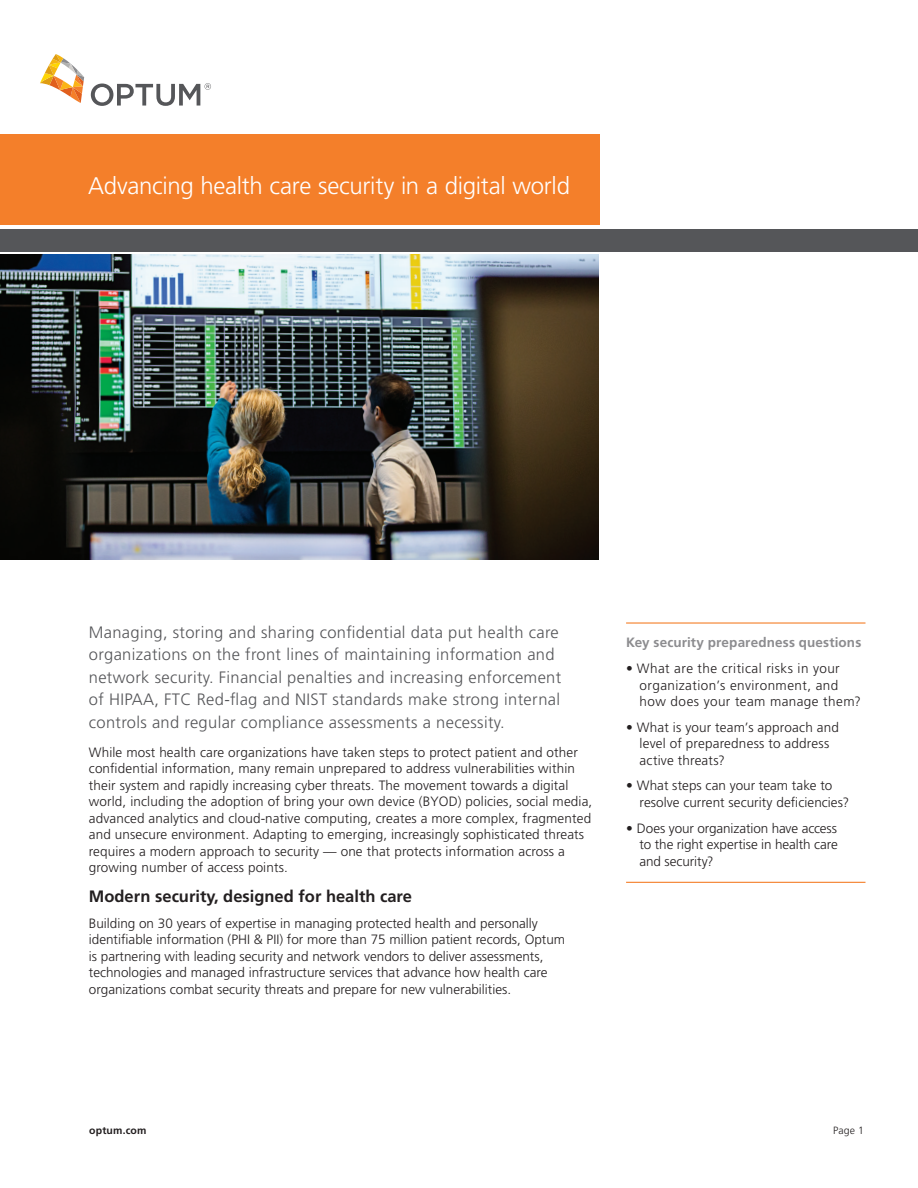
<style>
.page{position:relative;width:918px;height:1188px;background:#fff}
.page>*{position:absolute;margin:0;border:0;box-sizing:border-box;transform-origin:0 0}
.Product_Sheet_Title{font:300 24px "Frutiger LT Std";letter-spacing:-.015em;color:#fff}
.Lead_In_Copy{font:300 16.5px/22.5px "Frutiger LT Std";letter-spacing:.02em;color:#555659}
.First_Level_Heading{font:700 16.5px "Frutiger LT Std";color:#231f20}
.Body_Copy{font:300 13.5px/16.5px "Frutiger LT Std";letter-spacing:.01em;color:#231f20}
.SideBar____Orange_Li{font:300 13.5px/16.5px "Frutiger LT Std";letter-spacing:.01em;color:#231f20}
.SideBar____Orange_Li-2{font:300 13.5px/16.5px "Frutiger LT Std";letter-spacing:.03em;color:#231f20}
.SideBar____Orange_Li-3{font:700 13.5px "Frutiger LT Std";letter-spacing:.01em;color:#8c8c8f}
.t1{font:700 10.5px "Frutiger LT Std";letter-spacing:.02em;color:#231f20}
.Sign-off_footer{font:300 10.5px "Frutiger LT Std";color:#231f20}
</style>
<div class="page">
<div style="left:0;top:134px;width:599px;height:91px;background:#f47f2a"></div>
<img style="left:0;top:254px;width:599px;height:305px">
<div style="left:0;top:229px;width:918px;height:22px;background:#555659"></div>
<hr style="left:626px;top:622px;width:240px;height:2px;background:#f47f2a">
<hr style="left:626px;top:882px;width:240px;height:1px;background:#f47f2a">
<svg style="left:40px;top:54px;width:44px;height:49px"></svg>
<svg style="left:91px;top:83px;width:120px;height:23px"></svg>
<p class="Product_Sheet_Title" style="left:88px;top:172px;width:483px">Advancing health care security in a digital world</p>
<p class="Lead_In_Copy" style="left:89px;top:621px;width:474px">Managing, storing and sharing confidential data put health care organizations on the front lines of maintaining information and network security. Financial penalties and increasing enforcement of HIPAA, FTC Red-flag and NIST standards make strong internal controls and regular compliance assessments a necessity.</p>
<p class="Body_Copy" style="left:89px;top:744px;width:505px">While most health care organizations have taken steps to protect patient and other confidential information, many remain unprepared to address vulnerabilities within their system and rapidly increasing cyber threats. The movement towards a digital world, including the adoption of bring your own device (BYOD) policies, social media, advanced analytics and cloud-native computing, creates a more complex, fragmented and unsecure environment. Adapting to emerging, increasingly sophisticated threats requires a modern approach to security — one that protects information across a growing number of access points.</p>
<p class="First_Level_Heading" style="left:89px;top:886px;width:325px">Modern security, designed for health care</p>
<p class="Body_Copy" style="left:89px;top:915px;width:478px">Building on 30 years of expertise in managing protected health and personally identifiable information (PHI &amp; PII) for more than 75 million patient records, Optum is partnering with leading security and network vendors to deliver assessments, technologies and managed infrastructure services that advance how health care organizations combat security threats and prepare for new vulnerabilities.</p>
<p class="SideBar____Orange_Li-3" style="left:626px;top:635px;width:237px">Key security preparedness questions</p>
<p class="SideBar____Orange_Li-2" style="left:640px;top:660px;width:223px;text-indent:-14px">• What are the critical risks in your organization’s environment, and how does your team manage them?</p>
<p class="SideBar____Orange_Li" style="left:640px;top:719px;width:201px;text-indent:-14px">• What is your team’s approach and level of preparedness to address active threats?</p>
<p class="SideBar____Orange_Li" style="left:640px;top:778px;width:211px;text-indent:-14px">• What steps can your team take to resolve current security deficiencies?</p>
<p class="SideBar____Orange_Li" style="left:640px;top:820px;width:200px;text-align:justify;text-indent:-14px">• Does your organization have access to the right expertise in health care and security?</p>
<p class="t1" style="left:89px;top:1124px;width:59px">optum.com</p>
<p class="Sign-off_footer" style="left:833px;top:1124px;width:32px">Page 1</p>
</div>
